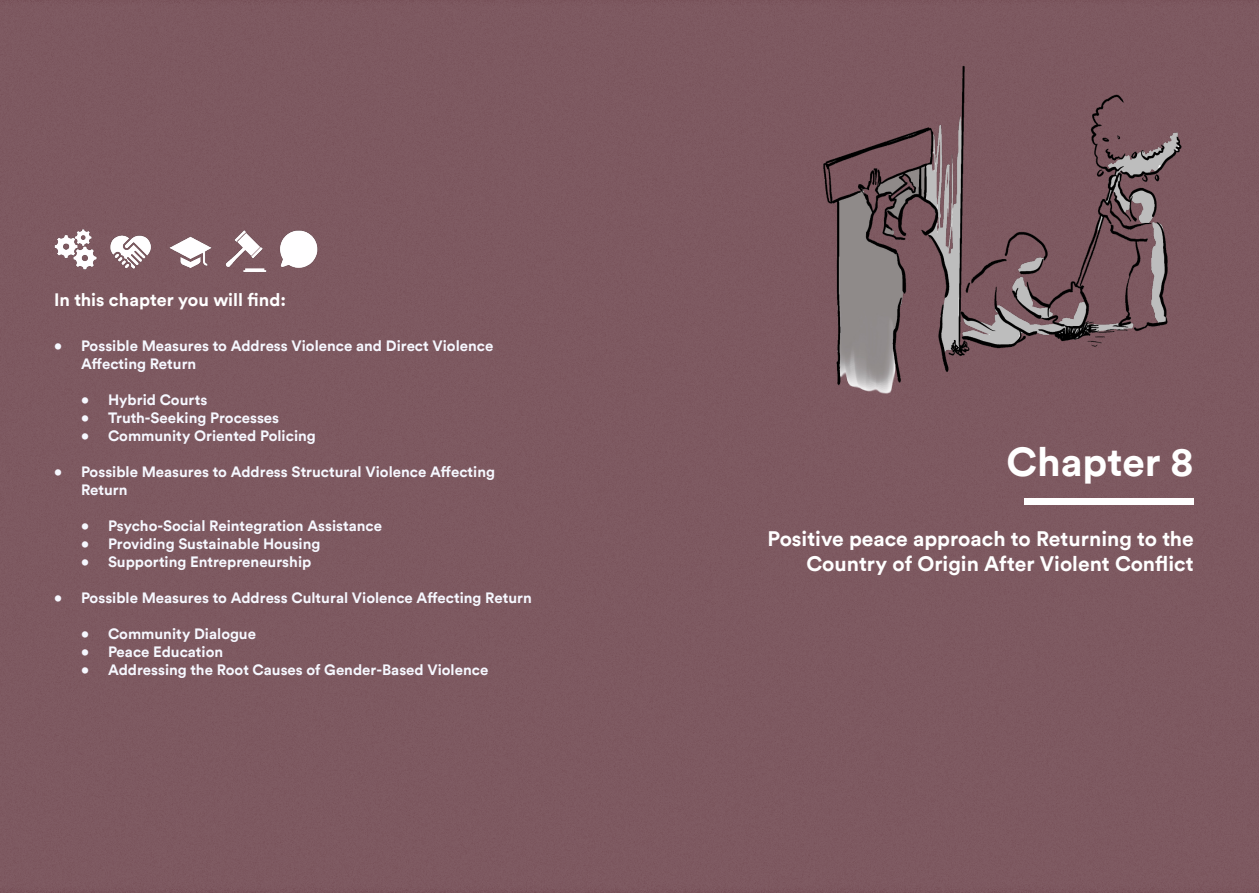
<style>
.page{position:relative;width:1259px;height:893px;background:#7d5960}
.page>*{position:absolute;margin:0;border:0;box-sizing:border-box;transform-origin:0 0}
.FINAL_Table_of_contents{font:700 40.5px "Circular";color:#fff}
.FINAL_Table_of_contents-2{font:700 21px/25.2px "Circular";color:#fff;text-align:right}
.t1{font:700 18px "Circular";color:#fff}
.t2{font:700 15px/18px "Circular";color:#f6f8ff}
</style>
<div class="page">
<div style="left:1024px;top:499px;width:169px;height:6px;background:#fff"></div>
<img style="left:823px;top:66px;width:359px;height:328px">
<img style="left:169px;top:236px;width:43px;height:32px">
<img style="left:225px;top:230px;width:42px;height:42px">
<img style="left:280px;top:230px;width:38px;height:38px">
<img style="left:54px;top:229px;width:43px;height:41px">
<img style="left:110px;top:235px;width:41px;height:34px">
<p class="t1" style="left:54px;top:288px;width:234px">In this chapter you will find:</p>
<p class="t2" style="left:81px;top:336px;width:414px;text-indent:-27px">• Possible Measures to Address Violence and Direct Violence<br>Affecting Return</p>
<p class="t2" style="left:81px;top:390px;width:128px">• Hybrid Courts</p>
<p class="t2" style="left:81px;top:408px;width:200px">• Truth-Seeking Processes</p>
<p class="t2" style="left:81px;top:426px;width:236px">• Community Oriented Policing</p>
<p class="t2" style="left:81px;top:462px;width:415px;text-indent:-27px">• Possible Measures to Address Structural Violence Affecting<br>Return</p>
<p class="t2" style="left:81px;top:516px;width:303px">• Psycho-Social Reintegration Assistance</p>
<p class="t2" style="left:81px;top:534px;width:241px">• Providing Sustainable Housing</p>
<p class="t2" style="left:81px;top:552px;width:232px">• Supporting Entrepreneurship</p>
<p class="t2" style="left:54px;top:588px;width:479px">• Possible Measures to Address Cultural Violence Affecting Return</p>
<p class="t2" style="left:81px;top:624px;width:176px">• Community Dialogue</p>
<p class="t2" style="left:81px;top:642px;width:144px">• Peace Education</p>
<p class="t2" style="left:81px;top:660px;width:409px">• Addressing the Root Causes of Gender-Based Violence</p>
<p class="FINAL_Table_of_contents" style="left:1006px;top:435px;width:188px">Chapter 8</p>
<p class="FINAL_Table_of_contents-2" style="left:767px;top:526px;width:427px">Positive peace approach to Returning to the<br>Country of Origin After Violent Conflict</p>
</div>
